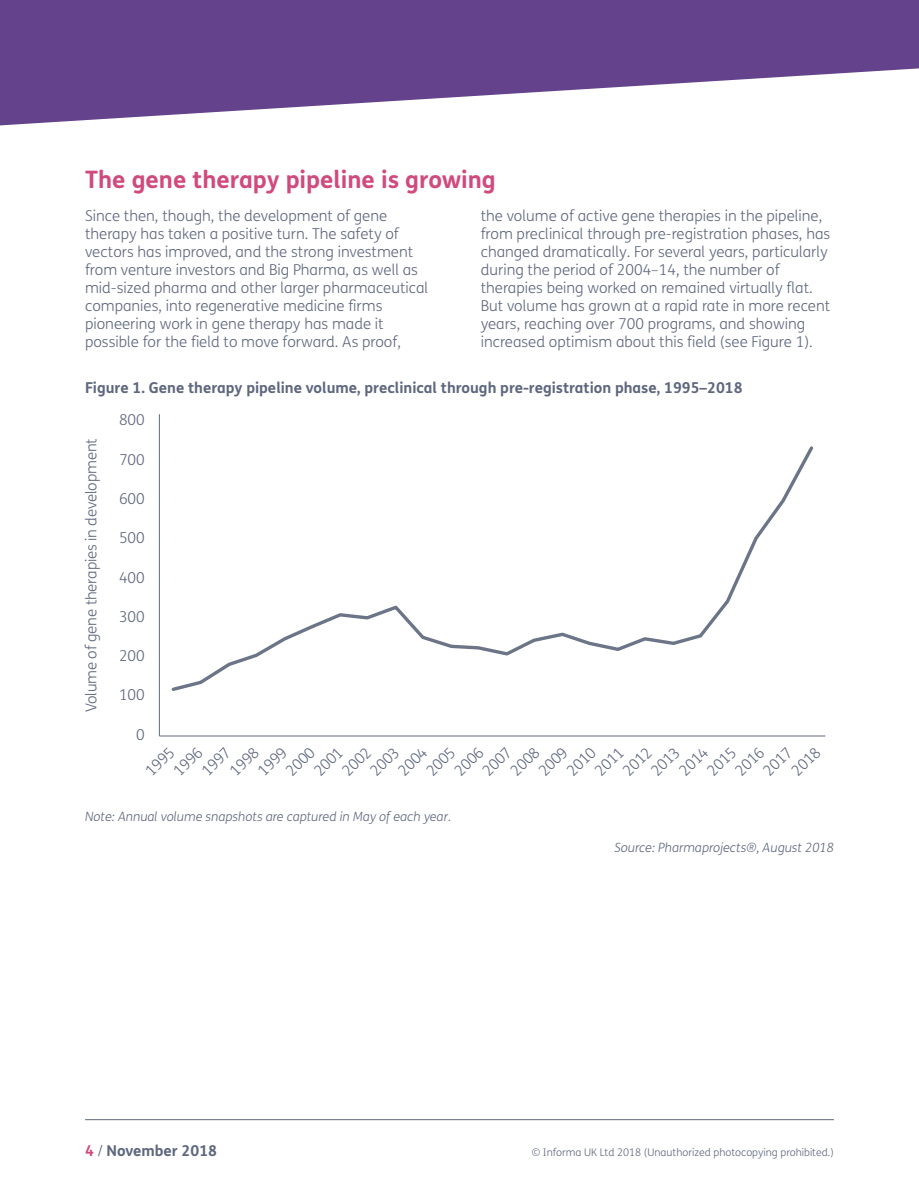
<style>
.page{position:relative;width:919px;height:1187px;background:#fff}
.page>*{position:absolute;margin:0;border:0;box-sizing:border-box;transform-origin:0 0}
.t1{font:700 24px "FS Me";color:#d14a7e}
.t2{font:300 15px/18px "FS Me";color:#5e677e}
.t3{font:700 15px "FS Me";color:#5e677e}
.t4{font:italic 300 12.75px "FS Me";color:#5e677e}
.t5{font:300 10.5px "FS Me";color:#5e677e}
.s1{color:#d14a7e}
.s2{font-weight:300}
</style>
<div class="page">
<svg style="left:0;top:0;width:918px;height:126px;fill:#64428c"></svg>
<hr style="left:85px;top:1119px;width:748px;height:1px;background:#5e677e">
<hr style="left:159px;top:414px;width:1px;height:322px;background:#5e677e">
<hr style="left:159px;top:735px;width:666px;height:1px;background:#5e677e">
<svg style="left:171px;top:446px;width:642px;height:245px"></svg>
<h1 class="t1" style="left:85px;top:161px;width:412px">The gene therapy pipeline is growing</h1>
<p class="t2" style="left:85px;top:206px;width:344px">Since then, though, the development of gene therapy has taken a positive turn. The safety of vectors has improved, and the strong investment from venture investors and Big Pharma, as well as mid-sized pharma and other larger pharmaceutical companies, into regenerative medicine firms pioneering work in gene therapy has made it possible for the field to move forward. As proof,</p>
<p class="t2" style="left:480px;top:206px;width:351px">the volume of active gene therapies in the pipeline, from preclinical through pre-registration phases, has changed dramatically. For several years, particularly during the period of 2004–14, the number of therapies being worked on remained virtually flat.<br>But volume has grown at a rapid rate in more recent years, reaching over 700 programs, and showing increased optimism about this field (see Figure 1).</p>
<p class="t3" style="left:85px;top:376px;width:659px">Figure 1. Gene therapy pipeline volume, preclinical through pre-registration phase, 1995–2018</p>
<p class="t2" style="left:82px;top:712px;width:275px;rotate:-90deg">Volume of gene therapies in development</p>
<p class="t2" style="left:119px;top:411px;width:27px">800</p>
<p class="t2" style="left:119px;top:450px;width:27px">700</p>
<p class="t2" style="left:119px;top:489px;width:27px">600</p>
<p class="t2" style="left:119px;top:528px;width:27px">500</p>
<p class="t2" style="left:119px;top:568px;width:27px">400</p>
<p class="t2" style="left:119px;top:607px;width:27px">300</p>
<p class="t2" style="left:119px;top:646px;width:27px">200</p>
<p class="t2" style="left:119px;top:685px;width:27px">100</p>
<p class="t2" style="left:136px;top:725px;width:10px">0</p>
<p class="t2" style="left:282px;top:767px;width:35px;rotate:-45deg">2000</p>
<p class="t2" style="left:562px;top:767px;width:35px;rotate:-45deg">2010</p>
<p class="t2" style="left:310px;top:767px;width:35px;rotate:-45deg">2001</p>
<p class="t2" style="left:338px;top:767px;width:35px;rotate:-45deg">2002</p>
<p class="t2" style="left:366px;top:767px;width:35px;rotate:-45deg">2003</p>
<p class="t2" style="left:394px;top:767px;width:35px;rotate:-45deg">2004</p>
<p class="t2" style="left:590px;top:767px;width:35px;rotate:-45deg">2011</p>
<p class="t2" style="left:618px;top:767px;width:35px;rotate:-45deg">2012</p>
<p class="t2" style="left:647px;top:767px;width:35px;rotate:-45deg">2013</p>
<p class="t2" style="left:675px;top:767px;width:35px;rotate:-45deg">2014</p>
<p class="t2" style="left:141px;top:767px;width:35px;rotate:-45deg">1995</p>
<p class="t2" style="left:169px;top:767px;width:35px;rotate:-45deg">1996</p>
<p class="t2" style="left:450px;top:767px;width:35px;rotate:-45deg">2006</p>
<p class="t2" style="left:731px;top:767px;width:35px;rotate:-45deg">2016</p>
<p class="t2" style="left:198px;top:767px;width:35px;rotate:-45deg">1997</p>
<p class="t2" style="left:226px;top:767px;width:35px;rotate:-45deg">1998</p>
<p class="t2" style="left:506px;top:767px;width:35px;rotate:-45deg">2008</p>
<p class="t2" style="left:787px;top:767px;width:35px;rotate:-45deg">2018</p>
<p class="t2" style="left:254px;top:767px;width:35px;rotate:-45deg">1999</p>
<p class="t2" style="left:534px;top:767px;width:35px;rotate:-45deg">2009</p>
<p class="t2" style="left:478px;top:767px;width:35px;rotate:-45deg">2007</p>
<p class="t2" style="left:759px;top:767px;width:35px;rotate:-45deg">2017</p>
<p class="t2" style="left:422px;top:767px;width:35px;rotate:-45deg">2005</p>
<p class="t2" style="left:703px;top:767px;width:35px;rotate:-45deg">2015</p>
<p class="t4" style="left:85px;top:808px;width:367px">Note: Annual volume snapshots are captured in May of each year.</p>
<p class="t4" style="left:614px;top:839px;width:221px">Source: Pharmaprojects®, August 2018</p>
<p class="t3" style="left:85px;top:1138px;width:133px"><span class="s1">4</span> <span class="s2">/</span> November 2018</p>
<p class="t5" style="left:531px;top:1144px;width:304px">© Informa UK Ltd 2018 (Unauthorized photocopying prohibited.)</p>
</div>
